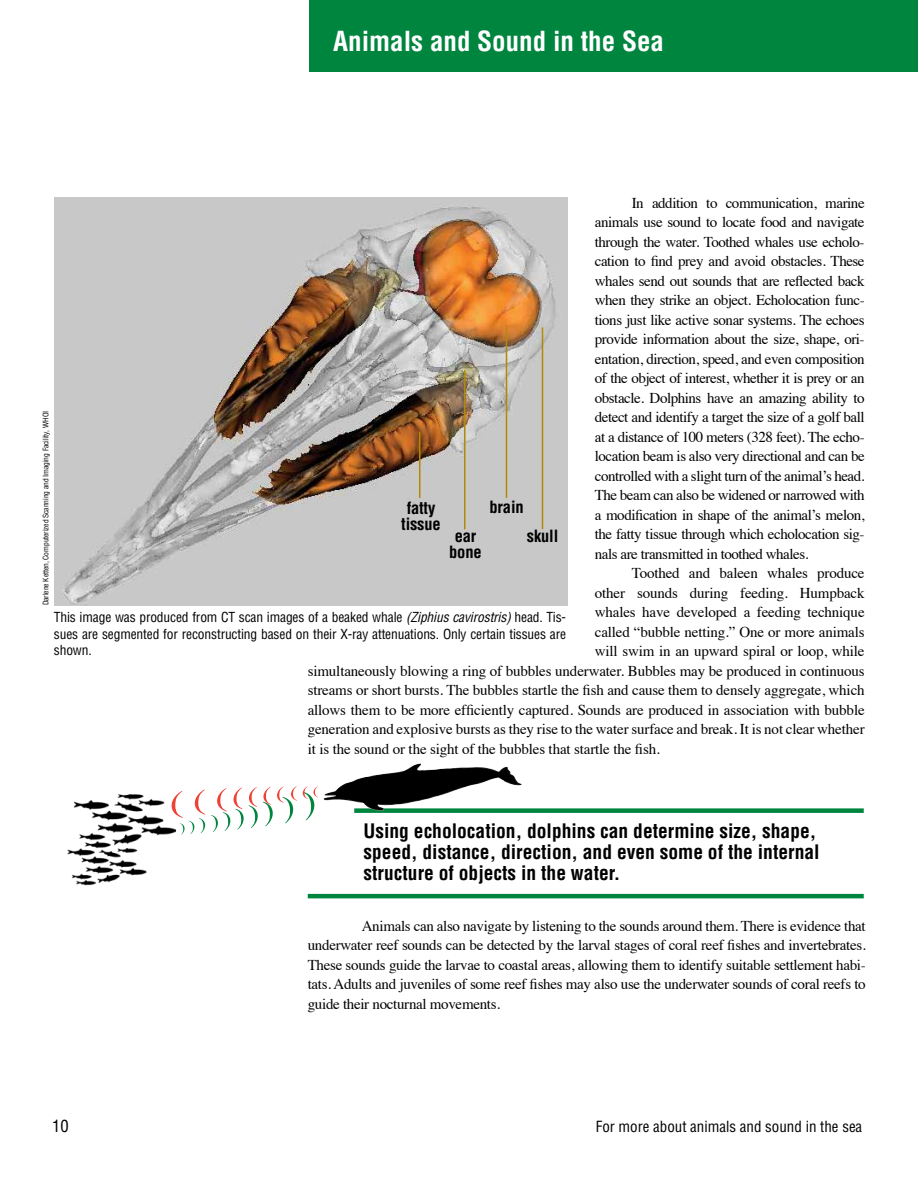
<style>
.page{position:relative;width:918px;height:1188px;background:#fff}
.page>*{position:absolute;margin:0;border:0;box-sizing:border-box;transform-origin:0 0}
.t1{font:700 condensed 27px "Helvetica LT Pro";color:#fff}
.t2{font:700 condensed 19.5px/21px "Helvetica LT Pro";color:#000}
.t3{font:700 condensed 16.5px/16.5px "Helvetica LT Pro";letter-spacing:-.01em;color:#000;text-align:center}
.t4{font:condensed 16.5px "Helvetica LT Pro";color:#000}
.t5{font:15px/19.5px "Times";letter-spacing:-.01em;color:#000;text-align:justify}
.t6{font:condensed 15px "Helvetica LT Pro";color:#000}
.t7{font:condensed 13.5px/16.5px "Helvetica LT Pro";letter-spacing:-.01em;color:#000;text-align:justify}
.t8{font:condensed 7.5px "Helvetica LT Pro";letter-spacing:-.01em;color:#000}
.s1{font-style:italic}
</style>
<div class="page">
<div style="left:310px;top:0;width:608px;height:71px;background:#00853f"></div>
<hr style="left:308px;top:894px;width:556px;height:4px;background:#00853f">
<div style="left:354px;top:808px;width:510px;height:5px;background:#00853f"></div>
<img style="left:67px;top:848px;width:80px;height:37px">
<img style="left:74px;top:794px;width:98px;height:54px">
<svg style="left:172px;top:786px;width:146px;height:49px"></svg>
<img style="left:323px;top:764px;width:199px;height:47px">
<img style="left:54px;top:197px;width:514px;height:409px">
<hr style="left:542px;top:327px;width:1px;height:202px;background:#b38808">
<hr style="left:506px;top:326px;width:1px;height:172px;background:#b38808">
<hr style="left:464px;top:370px;width:1px;height:159px;background:#b38808">
<hr style="left:419px;top:432px;width:1px;height:66px;background:#b38808">
<h1 class="t1" style="left:333px;top:23px;width:332px">Animals and Sound in the Sea</h1>
<p class="t5" style="left:595px;top:192px;width:271px;text-indent:37px">In addition to communication, marine animals use sound to locate food and navigate through the water. Toothed whales use echolo&shy;cation to find prey and avoid obstacles. These whales send out sounds that are reflected back when they strike an object. Echolocation func&shy;tions just like active sonar systems. The echoes provide information about the size, shape, ori&shy;entation, direction, speed, and even composition of the object of interest, whether it is prey or an obstacle. Dolphins have an amazing ability to detect and identify a target the size of a golf ball at a distance of 100 meters (328 feet). The echo&shy;location beam is also very directional and can be controlled with a slight turn of the animal’s head.<br>The beam can also be widened or narrowed with a modification in shape of the animal’s melon, the fatty tissue through which echolocation sig&shy;nals are transmitted in toothed whales.</p>
<p class="t5" style="left:632px;top:562px;width:234px">Toothed and baleen whales produce</p>
<p class="t5" style="left:595px;top:582px;width:271px">other sounds during feeding. Humpback</p>
<p class="t5" style="left:595px;top:601px;width:271px">whales have developed a feeding technique</p>
<p class="t5" style="left:595px;top:621px;width:271px">called “bubble netting.” One or more animals</p>
<p class="t5" style="left:595px;top:640px;width:271px">will swim in an upward spiral or loop, while</p>
<p class="t5" style="left:308px;top:660px;width:558px">simultaneously blowing a ring of bubbles underwater. Bubbles may be produced in continuous</p>
<p class="t5" style="left:308px;top:679px;width:558px">streams or short bursts. The bubbles startle the fish and cause them to densely aggregate, which</p>
<p class="t5" style="left:308px;top:699px;width:558px">allows them to be more efficiently captured. Sounds are produced in association with bubble</p>
<p class="t5" style="left:308px;top:718px;width:558px">generation and explosive bursts as they rise to the water surface and break. It is not clear whether</p>
<p class="t5" style="left:308px;top:738px;width:354px">it is the sound or the sight of the bubbles that startle the fish.</p>
<p class="t8" style="left:41px;top:605px;width:196px;rotate:-90deg">Darlene Ketten, Computerized Scanning and Imaging Facility, WHOI</p>
<p class="t3" style="left:490px;top:499px;width:36px">brain</p>
<p class="t3" style="left:401px;top:499px;width:41px">fatty tissue</p>
<p class="t3" style="left:527px;top:527px;width:33px">skull</p>
<p class="t3" style="left:449px;top:527px;width:34px">ear bone</p>
<p class="t7" style="left:54px;top:609px;width:514px">This image was produced from CT scan images of a beaked whale <span class="s1">(Ziphius cavirostris)</span> head. Tis&shy;sues are segmented for reconstructing based on their X-ray attenuations. Only certain tissues are shown.</p>
<h2 class="t2" style="left:364px;top:820px;width:458px">Using echolocation, dolphins can determine size, shape, speed, distance, direction, and even some of the internal structure of objects in the water.</h2>
<p class="t5" style="left:308px;top:915px;width:560px;text-indent:54px">Animals can also navigate by listening to the sounds around them. There is evidence that underwater reef sounds can be detected by the larval stages of coral reef fishes and invertebrates.<br>These sounds guide the larvae to coastal areas, allowing them to identify suitable settlement habi&shy;tats. Adults and juveniles of some reef fishes may also use the underwater sounds of coral reefs to guide their nocturnal movements.</p>
<p class="t4" style="left:52px;top:1115px;width:18px">10</p>
<p class="t6" style="left:596px;top:1117px;width:268px">For more about animals and sound in the sea</p>
</div>
